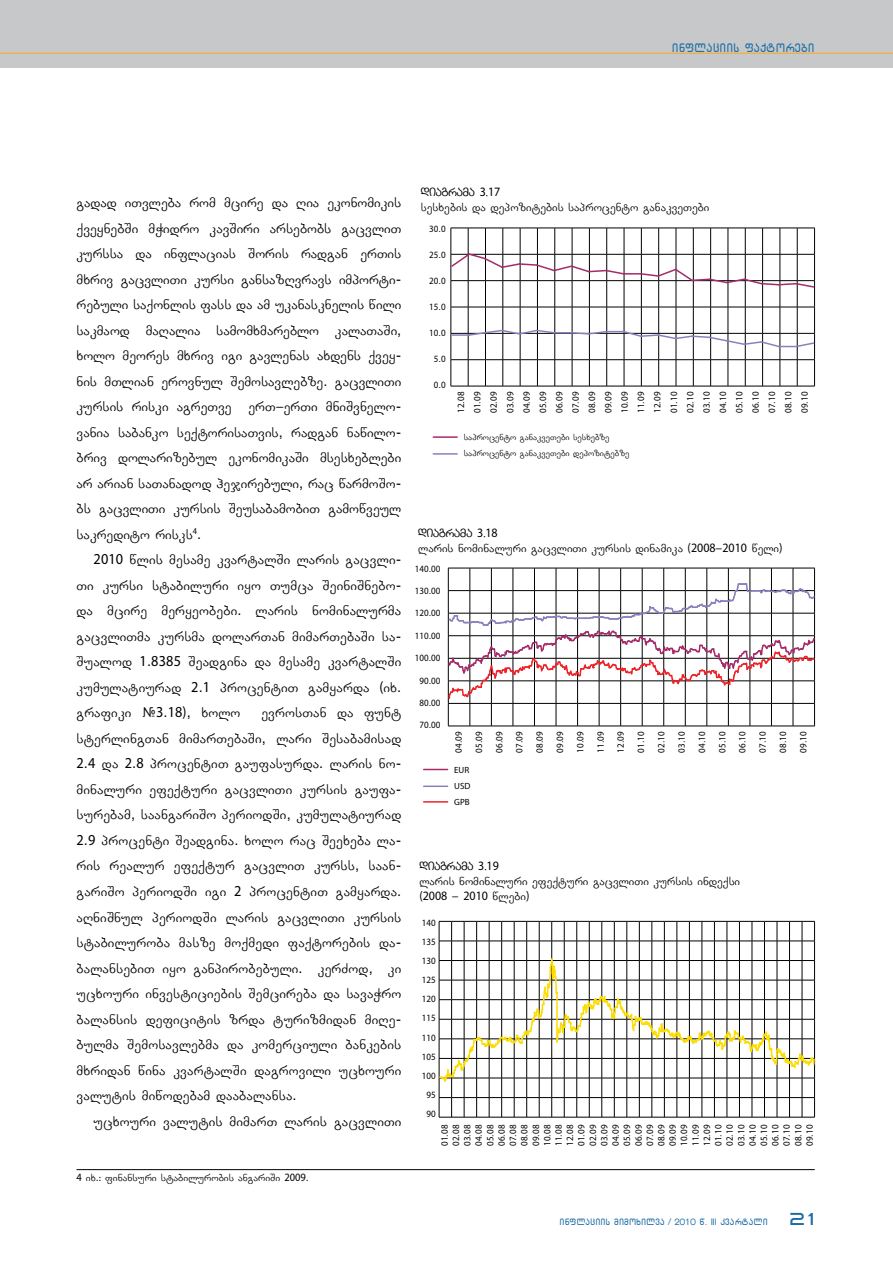
<style>
.page{position:relative;width:893px;height:1263px;background:#fff}
.page>*{position:absolute;margin:0;border:0;box-sizing:border-box;transform-origin:0 0}
.t1{font:14.25px/25.5px "A Kolkhety N";letter-spacing:.01em;color:#000;text-align:justify}
.t2{font:12px/15px "A Kolkhety N";color:#000}
.t3{font:12px "A Kolkhety M";color:#000}
.t4{font:12px "Sanet";color:#1e6ea6}
.t5{font:10.5px "A Kolkhety N";color:#000}
.t6{font:9px/11.4px "A Kolkhety N";color:#000;text-align:justify}
.t7{font:9px "Sanet";color:#1e6ea6}
.t8{font:9px/15.6px "Myriad Pro";color:#000}
.s1{font-family:"Gotthard";font-size:18px}
</style>
<div class="page">
<div style="left:0;top:0;width:893px;height:68px;background:#c7c8ca"></div>
<hr style="left:0;top:53px;width:893px;height:1px;background:#faa61a">
<hr style="left:451px;top:386px;width:364px;height:1px;background:#000">
<hr style="left:433px;top:453px;width:24px;height:2px;background:#8781bd">
<hr style="left:433px;top:436px;width:24px;height:2px;background:#a52a69">
<svg style="left:450px;top:228px;width:365px;height:158px"></svg>
<hr style="left:77px;top:1169px;width:738px;height:1px;background:#000">
<hr style="left:448px;top:726px;width:367px;height:1px;background:#000">
<hr style="left:424px;top:785px;width:24px;height:2px;background:#8781bd">
<hr style="left:424px;top:801px;width:24px;height:2px;background:#ed2127">
<svg style="left:424px;top:769px;width:24px;height:1px"></svg>
<svg style="left:447px;top:568px;width:369px;height:158px"></svg>
<hr style="left:439px;top:1117px;width:376px;height:1px;background:#000">
<svg style="left:439px;top:921px;width:376px;height:196px"></svg>
<p class="t4" style="left:672px;top:40px;width:144px">INFLACIIS FAQTOREBI</p>
<p class="t1" style="left:77px;top:189px;width:326px">GADAD ITVLEBA ROM MCIRE DA RIA EKONOMIKIS QVEYNEBSI MWIDRO KAVSIRI ARSEBOBS GACVLIT KURSSA DA INFLACIAS SORIS RADGAN ERTIS MXRIV GACVLITI KURSI GANSAZRVRAVS IMPORTI-REBULI SAQONLIS FASS DA AM UKANASKNELIS WILI SAKMAOD MARALIA SAMOMXMAREBLO KALATASI, XOLO MEORES MXRIV IGI GAVLENAS AXDENS QVEY-NIS MTLIAN EROVNUL SEMOSAVLEBZE. GACVLITI KURSIS RISKI AGRETVE ERT_ERTI MNISVNELO-VANIA SABANKO SEQTORISATVIS, RADGAN NAWILO-BRIV DOLARIZEBUL EKONOMIKASI MSESXEBLEBI AR ARIAN SATANADOD HEJIREBULI, RAC WARMOSO-BS GACVLITI KURSIS SEUSABAMOBIT GAMOWVEUL SAKREDITO RISKS<sup>4</sup>.</p>
<p class="t1" style="left:77px;top:547px;width:326px;text-indent:17px">2010 WLIS MESAME KVARTALSI LARIS GACVLI-TI KURSI STABILURI IYO TUMCA SEINISNEBO-DA MCIRE MERYEOBEBI. LARIS NOMINALURMA GACVLITMA KURSMA DOLARTAN MIMARTEBASI SA-SUALOD 1.8385 SEADGINA DA MESAME KVARTALSI KUMULATIURAD 2.1 PROCENTIT GAMYARDA (IX.<br>GRAFIKI #3.18), XOLO</p>
<p class="t1" style="left:77px;top:700px;width:326px;text-indent:185px">EVROSTAN DA FUNT STERLINGTAN MIMARTEBASI, LARI SESABAMISAD 2.4 DA 2.8 PROCENTIT GAUFASURDA. LARIS NO-MINALURI EFEQTURI GACVLITI KURSIS GAUFA-SUREBAM, SAANGARISO PERIODSI, KUMULATIURAD 2.9 PROCENTI SEADGINA. XOLO RAC SEEXEBA LA-RIS REALUR EFEQTUR GACVLIT KURSS, SAAN-GARISO PERIODSI IGI 2 PROCENTIT GAMYARDA.<br>ARNISNUL PERIODSI LARIS GACVLITI KURSIS STABILUROBA MASZE MOQMEDI FAQTOREBIS DA-BALANSEBIT IYO GANPIROBEBULI. KERZOD, KI UCXOURI INVESTICIEBIS SEMCIREBA DA SAVAWRO BALANSIS DEFICITIS ZRDA TURIZMIDAN MIRE-BULMA SEMOSAVLEBMA DA KOMERCIULI BANKEBIS MXRIDAN WINA KVARTALSI DAGROVILI UCXOURI VALUTIS MIWODEBAM DAABALANSA.</p>
<p class="t1" style="left:94px;top:1108px;width:309px">UCXOURI VALUTIS MIMART LARIS GACVLITI</p>
<p class="t5" style="left:77px;top:1171px;width:234px">4 IX.: FINANSURI STABILUROBIS ANGARISI 2009.</p>
<p class="t3" style="left:421px;top:185px;width:81px">DIAGRAMA 3.17</p>
<p class="t2" style="left:421px;top:199px;width:290px">SESXEBIS DA DEPOZITEBIS SAPROCENTO GANAKVETEBI</p>
<p class="t6" style="left:429px;top:223px;width:18px">30.0</p>
<p class="t6" style="left:429px;top:249px;width:18px">25.0</p>
<p class="t6" style="left:429px;top:275px;width:18px">20.0</p>
<p class="t6" style="left:429px;top:301px;width:18px">15.0</p>
<p class="t6" style="left:429px;top:327px;width:18px">10.0</p>
<p class="t6" style="left:434px;top:353px;width:13px">5.0</p>
<p class="t6" style="left:434px;top:379px;width:13px">0.0</p>
<p class="t6" style="left:453px;top:413px;width:23px;line-height:16.4px;rotate:-90deg">12.08<br>01.09<br>02.09<br>03.09<br>04.09</p>
<p class="t6" style="left:537px;top:413px;width:23px;rotate:-90deg">05.09</p>
<p class="t6" style="left:554px;top:413px;width:23px;rotate:-90deg">06.09</p>
<p class="t6" style="left:570px;top:413px;width:23px;rotate:-90deg">07.09</p>
<p class="t6" style="left:586px;top:413px;width:23px;rotate:-90deg">08.09</p>
<p class="t6" style="left:603px;top:413px;width:23px;rotate:-90deg">09.09</p>
<p class="t6" style="left:619px;top:413px;width:23px;rotate:-90deg">10.09</p>
<p class="t6" style="left:635px;top:413px;width:23px;rotate:-90deg">11.09</p>
<p class="t6" style="left:652px;top:413px;width:23px;rotate:-90deg">12.09</p>
<p class="t6" style="left:668px;top:413px;width:23px;rotate:-90deg">01.10</p>
<p class="t6" style="left:685px;top:413px;width:23px;rotate:-90deg">02.10</p>
<p class="t6" style="left:701px;top:413px;width:23px;rotate:-90deg">03.10</p>
<p class="t6" style="left:717px;top:413px;width:23px;rotate:-90deg">04.10</p>
<p class="t6" style="left:734px;top:413px;width:23px;rotate:-90deg">05.10</p>
<p class="t6" style="left:750px;top:413px;width:23px;rotate:-90deg">06.10</p>
<p class="t6" style="left:766px;top:413px;width:23px;rotate:-90deg">07.10</p>
<p class="t6" style="left:783px;top:413px;width:23px;rotate:-90deg">08.10</p>
<p class="t6" style="left:799px;top:413px;width:23px;rotate:-90deg">09.10</p>
<p class="t6" style="left:464px;top:431px;width:147px">SAPROCENTO GANAKVETEBI SESXEBZE</p>
<p class="t6" style="left:464px;top:448px;width:167px">SAPROCENTO GANAKVETEBI DEPOZITEBZE</p>
<p class="t3" style="left:418px;top:526px;width:81px">DIAGRAMA 3.18</p>
<p class="t2" style="left:418px;top:540px;width:366px">LARIS NOMINALURI GACVLITI KURSIS DINAMIKA (2008_2010 WELI)</p>
<p class="t6" style="left:415px;top:563px;width:27px">140.00</p>
<p class="t6" style="left:415px;top:585px;width:27px">130.00</p>
<p class="t6" style="left:415px;top:608px;width:27px">120.00</p>
<p class="t6" style="left:415px;top:630px;width:27px">110.00</p>
<p class="t6" style="left:415px;top:652px;width:27px">100.00</p>
<p class="t6" style="left:419px;top:675px;width:23px">90.00</p>
<p class="t6" style="left:419px;top:697px;width:23px">80.00</p>
<p class="t6" style="left:419px;top:719px;width:23px">70.00</p>
<p class="t6" style="left:453px;top:753px;width:23px;rotate:-90deg">04.09</p>
<p class="t6" style="left:473px;top:753px;width:23px;rotate:-90deg">05.09</p>
<p class="t8" style="left:454px;top:762px;width:17px">EUR</p>
<p class="t8" style="left:454px;top:779px;width:18px">USD<br>GPB</p>
<p class="t6" style="left:493px;top:753px;width:23px;rotate:-90deg">06.09</p>
<p class="t6" style="left:514px;top:753px;width:23px;rotate:-90deg">07.09</p>
<p class="t6" style="left:534px;top:753px;width:23px;rotate:-90deg">08.09</p>
<p class="t6" style="left:554px;top:753px;width:23px;rotate:-90deg">09.09</p>
<p class="t6" style="left:575px;top:753px;width:23px;rotate:-90deg">10.09</p>
<p class="t6" style="left:595px;top:753px;width:23px;rotate:-90deg">11.09</p>
<p class="t6" style="left:615px;top:753px;width:23px;rotate:-90deg">12.09</p>
<p class="t6" style="left:635px;top:753px;width:23px;rotate:-90deg">01.10</p>
<p class="t6" style="left:656px;top:753px;width:23px;rotate:-90deg">02.10</p>
<p class="t6" style="left:676px;top:753px;width:23px;rotate:-90deg">03.10</p>
<p class="t6" style="left:696px;top:753px;width:23px;rotate:-90deg">04.10</p>
<p class="t6" style="left:716px;top:753px;width:23px;rotate:-90deg">05.10</p>
<p class="t6" style="left:737px;top:753px;width:23px;rotate:-90deg">06.10</p>
<p class="t6" style="left:757px;top:753px;width:23px;rotate:-90deg">07.10</p>
<p class="t6" style="left:777px;top:753px;width:23px;rotate:-90deg">08.10</p>
<p class="t6" style="left:798px;top:753px;width:23px;rotate:-90deg">09.10</p>
<p class="t3" style="left:419px;top:858px;width:81px">DIAGRAMA 3.19</p>
<p class="t2" style="left:419px;top:873px;width:322px">LARIS NOMINALURI EFEQTURI GACVLITI KURSIS INDEQSI (2008 _ 2010 WLEBI)</p>
<p class="t6" style="left:422px;top:917px;width:15px">140</p>
<p class="t6" style="left:422px;top:936px;width:15px">135</p>
<p class="t6" style="left:422px;top:955px;width:15px">130</p>
<p class="t6" style="left:422px;top:974px;width:15px">125</p>
<p class="t6" style="left:422px;top:993px;width:15px">120</p>
<p class="t6" style="left:422px;top:1012px;width:15px">115</p>
<p class="t6" style="left:422px;top:1032px;width:15px">110</p>
<p class="t6" style="left:422px;top:1051px;width:15px">105</p>
<p class="t6" style="left:422px;top:1070px;width:15px">100</p>
<p class="t6" style="left:427px;top:1089px;width:11px">95</p>
<p class="t6" style="left:427px;top:1108px;width:11px">90</p>
<p class="t6" style="left:439px;top:1146px;width:23px;rotate:-90deg">01.08<br>02.08<br>03.08<br>04.08<br>05.08<br>06.08<br>07.08<br>08.08<br>09.08<br>10.08<br>11.08<br>12.08<br>01.09<br>02.09<br>03.09<br>04.09<br>05.09<br>06.09<br>07.09<br>08.09<br>09.09<br>10.09<br>11.09<br>12.09<br>01.10<br>02.10<br>03.10<br>04.10<br>05.10<br>06.10<br>07.10<br>08.10<br>09.10</p>
<p class="t7" style="left:560px;top:1217px;width:257px">INFLACIIS MIMOXILVA / 2010 W. III KVARTALI <span class="s1">21</span></p>
</div>
